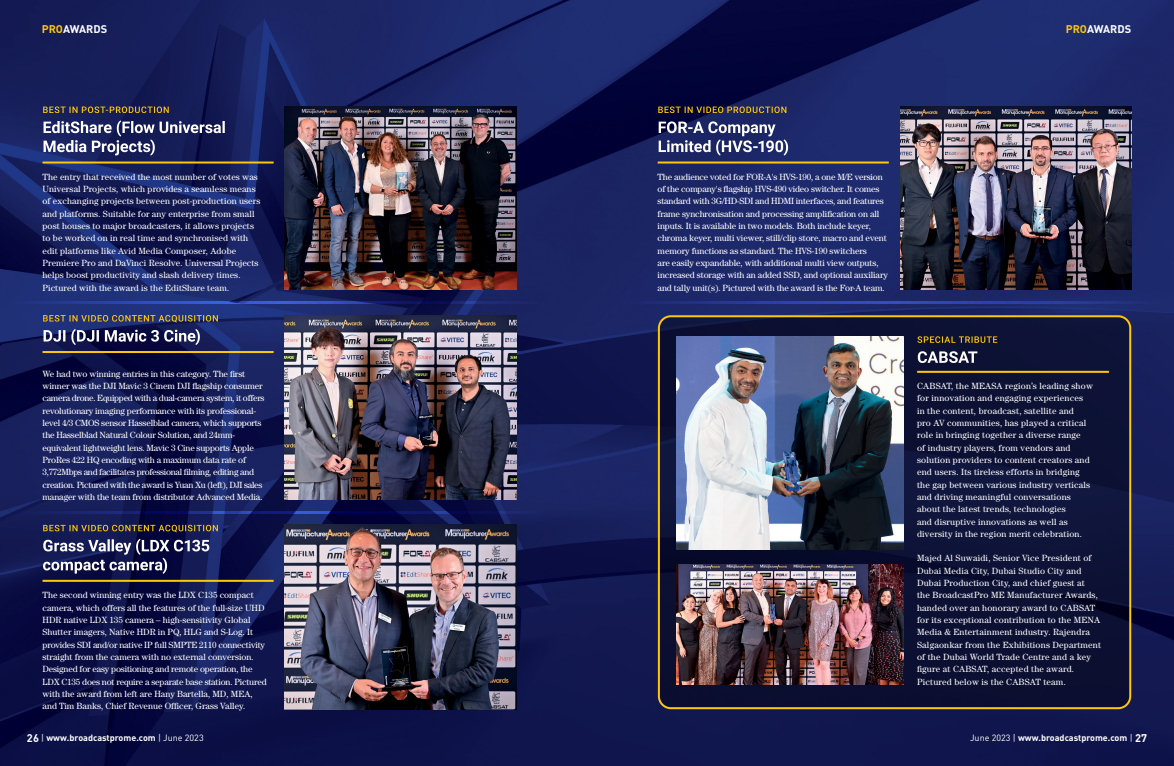
<style>
.page{position:relative;width:1174px;height:766px;background:#fff}
.page>*{position:absolute;margin:0;border:0;box-sizing:border-box;transform-origin:0 0}
.t1{font:700 11px "DIN Pro";color:#fff}
.t2{font:9px/12.3px "Century Std";color:#fff}
.t3{font:9px/12.3px "Century Std";letter-spacing:.02em;color:#fff}
.t4{font:9px/12.3px "Century Std";letter-spacing:-.02em;color:#fff}
.t5{font:700 9px "DIN Pro";color:#fff}
.s1{color:#ffc709}
.s2{font-size:11px}
.s3{font-weight:400}
</style>
<div class="page">
<img style="left:0;top:0;width:1174px;height:765px">
<hr style="left:10px;top:301px;width:539px;height:3px;background:#fff">
<hr style="left:10px;top:510px;width:539px;height:3px;background:#fff">
<img style="left:285px;top:524px;width:231px;height:185px">
<img style="left:285px;top:315px;width:231px;height:184px">
<img style="left:285px;top:106px;width:231px;height:184px">
<svg style="left:44px;top:120px;width:181px;height:35px;background:#4b517d"></svg>
<svg style="left:43px;top:106px;width:126px;height:7px"></svg>
<hr style="left:43px;top:161px;width:231px;height:2px;background:#ffc709">
<svg style="left:44px;top:329px;width:156px;height:16px"></svg>
<svg style="left:43px;top:315px;width:175px;height:7px"></svg>
<hr style="left:43px;top:351px;width:231px;height:2px;background:#ffc709">
<svg style="left:43px;top:538px;width:166px;height:35px;background:#474a75"></svg>
<svg style="left:43px;top:524px;width:175px;height:8px"></svg>
<hr style="left:43px;top:579px;width:231px;height:2px;background:#ffc709">
<div style="left:659px;top:316px;width:471px;height:392px;background:#0c1133;border-radius:12px"></div>
<div style="left:658px;top:315px;width:473px;height:394px;border:2px solid #ffc709;border-radius:12px"></div>
<hr style="left:625px;top:301px;width:538px;height:3px;background:#fff">
<img style="left:676px;top:337px;width:227px;height:212px">
<img style="left:900px;top:106px;width:231px;height:184px">
<img style="left:676px;top:564px;width:227px;height:120px">
<svg style="left:658px;top:121px;width:130px;height:34px"></svg>
<svg style="left:658px;top:106px;width:128px;height:7px"></svg>
<hr style="left:657px;top:161px;width:231px;height:2px;background:#ffc709">
<svg style="left:917px;top:351px;width:60px;height:12px"></svg>
<svg style="left:917px;top:336px;width:80px;height:7px"></svg>
<hr style="left:917px;top:371px;width:192px;height:2px;background:#ffc709">
<p class="t1" style="left:42px;top:21px;width:67px"><span class="s1">PRO</span>AWARDS</p>
<p class="t2" style="left:43px;top:170px;width:219px">The entry that received the most number of votes was Universal Projects, which provides a seamless means of exchanging projects between post-production users and platforms. Suitable for any enterprise from small post houses to major broadcasters, it allows projects to be worked on in real time and synchronised with edit platforms like Avid Media Composer, Adobe Premiere Pro and DaVinci Resolve. Universal Projects helps boost productivity and slash delivery times.<br>Pictured with the award is the EditShare team.</p>
<p class="t4" style="left:43px;top:367px;width:223px">We had two winning entries in this category. The first winner was the DJI Mavic 3 Cinem DJI flagship consumer camera drone. Equipped with a dual-camera system, it offers revolutionary imaging performance with its professional&shy;level 4/3 CMOS sensor Hasselblad camera, which supports the Hasselblad Natural Colour Solution, and 24mm&shy;equivalent lightweight lens. Mavic 3 Cine supports Apple ProRes 422 HQ encoding with a maximum data rate of 3,772Mbps and facilitates professional filming, editing and creation. Pictured with the award is Yuan Xu (left), DJI sales manager with the team from distributor Advanced Media.</p>
<p class="t2" style="left:43px;top:589px;width:226px">The second winning entry was the LDX C135 compact camera, which offers all the features of the full-size UHD HDR native LDX 135 camera – high-sensitivity Global Shutter imagers, Native HDR in PQ, HLG and S-Log. It provides SDI and/or native IP full SMPTE 2110 connectivity straight from the camera with no external conversion.<br>Designed for easy positioning and remote operation, the LDX C135 does not require a separate base station. Pictured with the award from left are Hany Bartella, MD, MEA, and Tim Banks, Chief Revenue Officer, Grass Valley.</p>
<p class="t5" style="left:27px;top:731px;width:178px"><span class="s2">26</span> <span class="s3">|</span> www.broadcastprome.com <span class="s3">| June 2023</span></p>
<p class="t1" style="left:1065px;top:21px;width:67px"><span class="s1">PRO</span>AWARDS</p>
<p class="t2" style="left:657px;top:170px;width:232px">The audience voted for FOR-A's HVS-190, a one M/E version of the company's flagship HVS-490 video switcher. It comes standard with 3G/HD-SDI and HDMI interfaces, and features frame synchronisation and processing amplification on all inputs. It is available in two models. Both include keyer, chroma keyer, multi viewer, still/clip store, macro and event memory functions as standard. The HVS-190 switchers<br>are easily expandable, with additional multi view outputs, increased storage with an added SSD, and optional auxiliary and tally unit(s). Pictured with the award is the For-A team.</p>
<p class="t3" style="left:917px;top:379px;width:177px">CABSAT, the MEASA region’s leading show for innovation and engaging experiences in the content, broadcast, satellite and<br>pro AV communities, has played a critical role in bringing together a diverse range<br>of industry players, from vendors and solution providers to content creators and end users. Its tireless efforts in bridging the gap between various industry verticals and driving meaningful conversations about the latest trends, technologies<br>and disruptive innovations as well as diversity in the region merit celebration.</p>
<p class="t3" style="left:917px;top:552px;width:185px">Majed Al Suwaidi, Senior Vice President of Dubai Media City, Dubai Studio City and Dubai Production City, and chief guest at<br>the BroadcastPro ME Manufacturer Awards, handed over an honorary award to CABSAT for its exceptional contribution to the MENA Media &amp; Entertainment industry. Rajendra Salgaonkar from the Exhibitions Department of the Dubai World Trade Centre and a key figure at CABSAT, accepted the award.<br>Pictured below is the CABSAT team.</p>
<p class="t5" style="left:970px;top:731px;width:178px"><span class="s3">June 2023 |</span> www.broadcastprome.com <span class="s3">|</span> <span class="s2">27</span></p>
</div>
